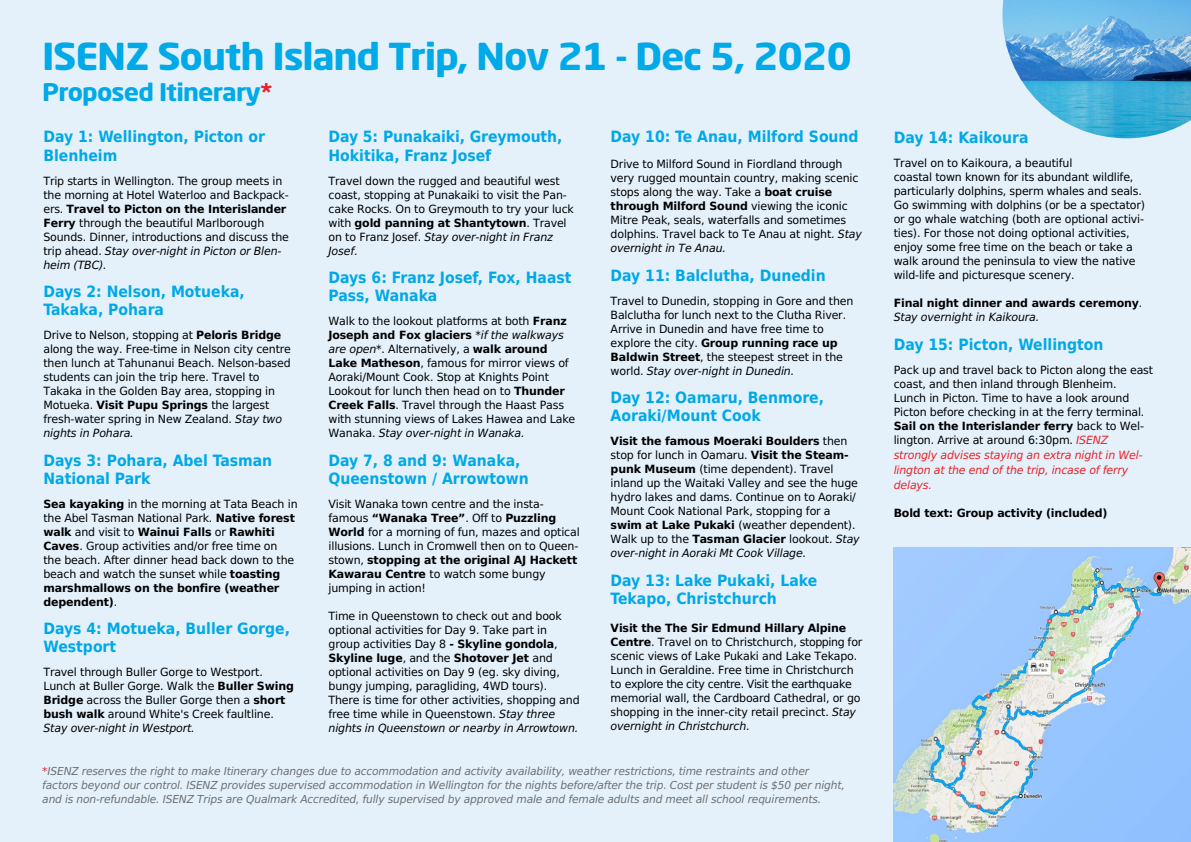
<style>
.page{position:relative;width:1191px;height:842px;background:#e4f1fb}
.page>*{position:absolute;margin:0;border:0;box-sizing:border-box;transform-origin:0 0}
.t1{font:700 36.7px "Neo Sans Std";letter-spacing:-.035em;color:#00a9e7;scale:1.09 1}
.t2{font:700 24px "Neo Sans Std";letter-spacing:-.035em;color:#00a9e7;scale:1.09 1}
.t3{font:700 15.6px/18.4px "DejaVu Sans Condensed";color:#00a8e6}
.t4{font:11.3px/14px "DejaVu Sans Condensed";letter-spacing:-.015em;color:#000;scale:1.08 1}
.t5{font:700 11.3px/14px "DejaVu Sans Condensed";letter-spacing:-.015em;color:#000;scale:1.08 1}
.t6{font:italic 11px/14px "DejaVu Sans Condensed";letter-spacing:-.015em;color:#6f6f6f;scale:1.08 1}
.s1{color:#ea2227}
.s2{font-weight:700}
.s3{font-style:italic}
.s4{font-weight:400}
.s5{font-weight:400;font-style:italic}
.s6{font-style:italic;color:#ea2227}
</style>
<div class="page">
<img style="left:894px;top:548px;width:297px;height:294px">
<img style="left:1002px;top:0;width:189px;height:138px">
<h1 class="t1" style="left:42px;top:33px;width:744px">ISENZ South Island Trip, Nov 21 - Dec 5, 2020</h1>
<h2 class="t2" style="left:42px;top:77px;width:213px">Proposed Itinerary<span class="s1">*</span></h2>
<h3 class="t3" style="left:43px;top:127px;width:223px">Day 1: Wellington, Picton or<br>Blenheim</h3>
<p class="t4" style="left:43px;top:173px;width:229px">Trip starts in Wellington. The group meets in the morning at Hotel Waterloo and Backpack&shy;ers. <span class="s2">Travel to Picton on the Interislander Ferry</span> through the beautiful Marlborough Sounds. Dinner, introductions and discuss the trip ahead. <span class="s3">Stay over-night in Picton or Blen&shy;heim (TBC).</span></p>
<h3 class="t3" style="left:43px;top:282px;width:203px">Days 2: Nelson, Motueka,<br>Takaka, Pohara</h3>
<p class="t4" style="left:43px;top:328px;width:231px">Drive to Nelson, stopping at <span class="s2">Peloris Bridge </span>along the way. Free-time in Nelson city centre then lunch at Tahunanui Beach. Nelson-based students can join the trip here. Travel to Takaka in the Golden Bay area, stopping in Motueka. <span class="s2">Visit Pupu Springs</span> the largest fresh-water spring in New Zealand. <span class="s3">Stay two nights in Pohara.</span></p>
<h3 class="t3" style="left:43px;top:451px;width:230px">Days 3: Pohara, Abel Tasman<br>National Park</h3>
<p class="t4" style="left:43px;top:497px;width:237px"><span class="s2">Sea kayaking</span> in the morning at Tata Beach in the Abel Tasman National Park. <span class="s2">Native forest walk</span> and visit to <span class="s2">Wainui Falls</span> or <span class="s2">Rawhiti Caves</span>. Group activities and/or free time on the beach. After dinner head back down to the beach and watch the sunset while <span class="s2">toasting marshmallows on the bonfire (weather dependent)</span>.</p>
<h3 class="t3" style="left:43px;top:619px;width:248px">Days 4: Motueka, Buller Gorge,<br>Westport</h3>
<p class="t4" style="left:43px;top:665px;width:233px">Travel through Buller Gorge to Westport.<br>Lunch at Buller Gorge. Walk the <span class="s2">Buller Swing Bridge</span> across the Buller Gorge then a <span class="s2">short bush walk</span> around White's Creek faultline.<br><span class="s3">Stay over-night in Westport.</span></p>
<h3 class="t3" style="left:328px;top:127px;width:235px">Day 5: Punakaiki, Greymouth,<br>Hokitika, Franz Josef</h3>
<p class="t4" style="left:328px;top:173px;width:229px">Travel down the rugged and beautiful west coast, stopping at Punakaiki to visit the Pan&shy;cake Rocks. On to Greymouth to try your luck with <span class="s2">gold panning at Shantytown</span>. Travel on to Franz Josef. <span class="s3">Stay over-night in Franz Josef</span>.</p>
<h3 class="t3" style="left:328px;top:268px;width:244px">Days 6: Franz Josef, Fox, Haast<br>Pass, Wanaka</h3>
<p class="t4" style="left:328px;top:314px;width:230px">Walk to the lookout platforms at both <span class="s2">Franz Joseph and Fox glaciers</span> <span class="s3">*if the walkways are open*</span>. Alternatively, a <span class="s2">walk around Lake Matheson</span>, famous for mirror views of Aoraki/Mount Cook. Stop at Knights Point Lookout for lunch then head on to <span class="s2">Thunder Creek Falls</span>. Travel through the Haast Pass with stunning views of Lakes Hawea and Lake Wanaka. <span class="s3">Stay over-night in Wanaka.</span></p>
<h3 class="t3" style="left:328px;top:451px;width:202px">Day 7, 8 and 9: Wanaka,<br>Queenstown / Arrowtown</h3>
<p class="t4" style="left:328px;top:497px;width:234px">Visit Wanaka town centre and the insta&shy;famous <span class="s2">“Wanaka Tree”</span>. Off to <span class="s2">Puzzling World</span> for a morning of fun, mazes and optical illusions. Lunch in Cromwell then on to Queen&shy;stown, <span class="s2">stopping at the original AJ Hackett Kawarau Centre</span> to watch some bungy jumping in action!</p>
<p class="t4" style="left:328px;top:609px;width:234px">Time in Queenstown to check out and book optional activities for Day 9. Take part in group activities Day 8 <span class="s2">- Skyline gondola</span>, <span class="s2">Skyline luge</span>, and the <span class="s2">Shotover Jet</span> and optional activities on Day 9 (eg. sky diving, bungy jumping, paragliding, 4WD tours).<br>There is time for other activities, shopping and free time while in Queenstown. <span class="s3">Stay three nights in Queenstown or nearby in Arrowtown.</span></p>
<h3 class="t3" style="left:610px;top:127px;width:249px">Day 10: Te Anau, Milford Sound</h3>
<p class="t4" style="left:610px;top:157px;width:234px">Drive to Milford Sound in Fiordland through very rugged mountain country, making scenic stops along the way. Take a <span class="s2">boat cruise through Milford Sound</span> viewing the iconic Mitre Peak, seals, waterfalls and sometimes dolphins. Travel back to Te Anau at night. <span class="s3">Stay overnight in Te Anau.</span></p>
<h3 class="t3" style="left:610px;top:265px;width:217px">Day 11: Balclutha, Dunedin</h3>
<p class="t4" style="left:610px;top:293px;width:226px">Travel to Dunedin, stopping in Gore and then Balclutha for lunch next to the Clutha River.<br>Arrive in Dunedin and have free time to explore the city. <span class="s2">Group running race up Baldwin Street</span>, the steepest street in the world. <span class="s3">Stay over-night in Dunedin.</span></p>
<h3 class="t3" style="left:610px;top:388px;width:215px">Day 12: Oamaru, Benmore,<br>Aoraki/Mount Cook</h3>
<p class="t4" style="left:610px;top:434px;width:232px"><span class="s2">Visit the famous Moeraki Boulders</span> then stop for lunch in Oamaru. <span class="s2">Visit the Steam&shy;punk Museum</span> (time dependent). Travel inland up the Waitaki Valley and see the huge hydro lakes and dams. Continue on to Aoraki/ Mount Cook National Park, stopping for a <span class="s2">swim at Lake Pukaki</span> (weather dependent).<br>Walk up to the <span class="s2">Tasman Glacier</span> lookout. <span class="s3">Stay over-night in Aoraki Mt Cook Village.</span></p>
<h3 class="t3" style="left:610px;top:571px;width:208px">Day 13: Lake Pukaki, Lake<br>Tekapo, Christchurch</h3>
<p class="t4" style="left:610px;top:621px;width:235px"><span class="s2">Visit the The Sir Edmund Hillary Alpine Centre</span>. Travel on to Christchurch, stopping for scenic views of Lake Pukaki and Lake Tekapo.<br>Lunch in Geraldine. Free time in Christchurch to explore the city centre. Visit the earthquake memorial wall, the Cardboard Cathedral, or go shopping in the inner-city retail precinct. <span class="s3">Stay overnight in Christchurch.</span></p>
<p class="t6" style="left:42px;top:764px;width:744px"><span class="s1">*</span>ISENZ reserves the right to make Itinerary changes due to accommodation and activity availability, weather restrictions, time restraints and other factors beyond our control. ISENZ provides supervised accommodation in Wellington for the nights before/after the trip. Cost per student is $50 per night, and is non-refundable. ISENZ Trips are Qualmark Accredited, fully supervised by approved male and female adults and meet all school requirements.</p>
<h3 class="t3" style="left:893px;top:128px;width:136px">Day 14: Kaikoura</h3>
<p class="t4" style="left:893px;top:156px;width:234px">Travel on to Kaikoura, a beautiful<br>coastal town known for its abundant wildlife, particularly dolphins, sperm whales and seals.<br>Go swimming with dolphins (or be a spectator) or go whale watching (both are optional activi&shy;ties). For those not doing optional activities, enjoy some free time on the beach or take a walk around the peninsula to view the native wild-life and picturesque scenery.</p>
<p class="t5" style="left:893px;top:296px;width:232px">Final night dinner and awards ceremony<span class="s4">.<br></span><span class="s5">Stay overnight in Kaikoura.</span></p>
<h3 class="t3" style="left:893px;top:334px;width:211px">Day 15: Picton, Wellington</h3>
<p class="t4" style="left:893px;top:362px;width:242px;line-height:14.4px">Pack up and travel back to Picton along the east coast, and then inland through Blenheim.<br>Lunch in Picton. Time to have a look around Picton before checking in at the ferry terminal.<br><span class="s2">Sail on the Interislander ferry</span> back to Wel&shy;lington. Arrive at around 6:30pm. <span class="s6">ISENZ strongly advises staying an extra night in Wel&shy;lington at the end of the trip, incase of ferry delays.</span></p>
<p class="t5" style="left:893px;top:505px;width:200px">Bold text: Group activity (included)</p>
</div>
